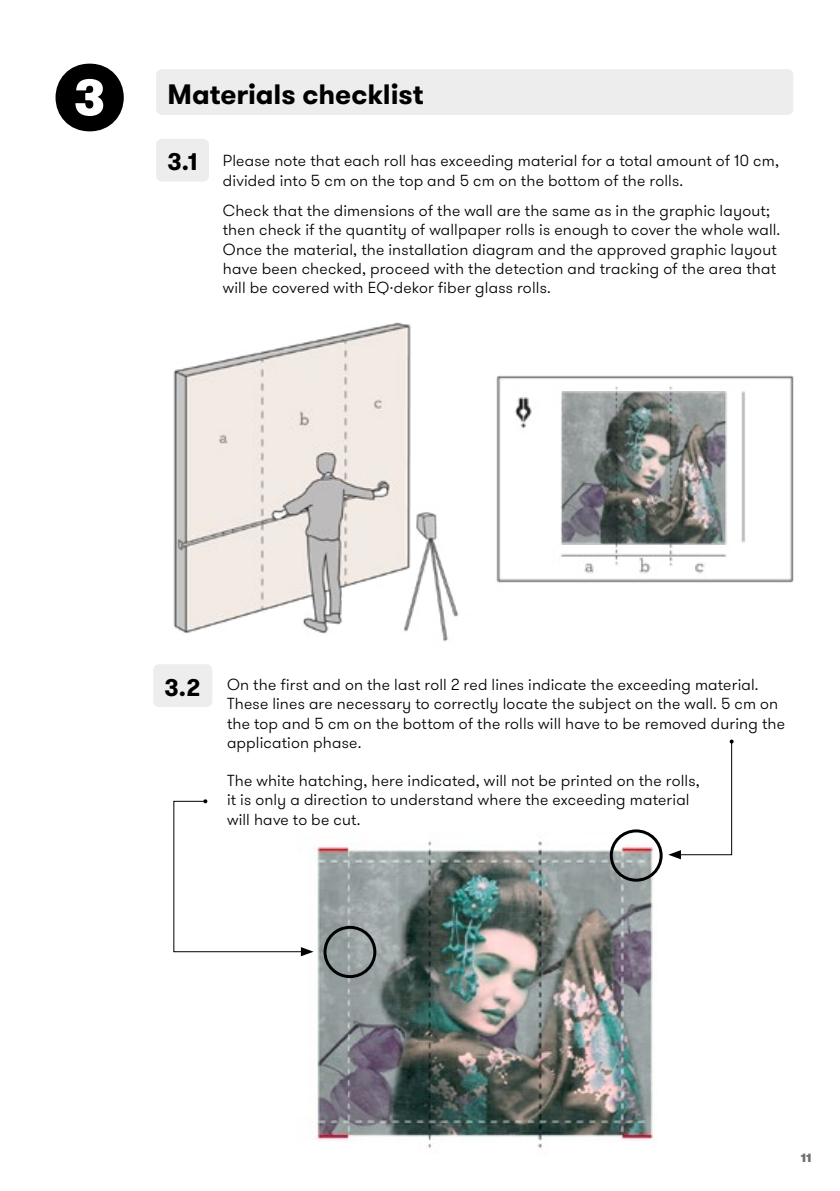
<style>
.page{position:relative;width:840px;height:1191px;background:#fff}
.page>*{position:absolute;margin:0;border:0;box-sizing:border-box;transform-origin:0 0}
.t1{font:700 28px "GT Walsheim";letter-spacing:-.005em;color:#000}
.t2{font:300 16px/19.2px "GT Walsheim";letter-spacing:.01em;color:#000}
.t3{font:900 12px "GT Walsheim";color:#706f6f}
.s1{font-weight:700;font-size:24px}
</style>
<div class="page">
<img style="left:301px;top:831px;width:362px;height:318px">
<div style="left:323px;top:926px;width:53px;height:52px;border:3px solid #000;border-radius:50%"></div>
<div style="left:609px;top:829px;width:53px;height:52px;border:3px solid #000;border-radius:50%"></div>
<svg style="left:173px;top:799px;width:140px;height:157px"></svg>
<svg style="left:668px;top:739px;width:65px;height:120px"></svg>
<div style="left:156px;top:69px;width:636px;height:46px;background:#ededed;border-radius:6px"></div>
<div style="left:156px;top:139px;width:53px;height:43px;background:#ededed;border-radius:6px"></div>
<div style="left:153px;top:664px;width:59px;height:43px;background:#ededed;border-radius:6px"></div>
<img style="left:173px;top:322px;width:286px;height:320px">
<img style="left:496px;top:375px;width:298px;height:208px">
<h1 class="t1" style="left:167px;top:75px;width:257px">Materials checklist</h1>
<p class="t2" style="left:223px;top:152px;width:557px;text-indent:-55px"><span class="s1">3.1</span> Please note that each roll has exceeding material for a total amount of 10 cm, divided into 5 cm on the top and 5 cm on the bottom of the rolls.</p>
<p class="t2" style="left:223px;top:201px;width:558px">Check that the dimensions of the wall are the same as in the graphic layout; then check if the quantity of wallpaper rolls is enough to cover the whole wall.<br>Once the material, the installation diagram and the approved graphic layout have been checked, proceed with the detection and tracking of the area that will be covered with EQ·dekor fiber glass rolls.</p>
<p class="t2" style="left:227px;top:675px;width:559px;text-indent:-62px"><span class="s1">3.2</span> On the first and on the last roll 2 red lines indicate the exceeding material.<br>These lines are necessary to correctly locate the subject on the wall. 5 cm on the top and 5 cm on the bottom of the rolls will have to be removed during the application phase.</p>
<p class="t2" style="left:227px;top:771px;width:474px">The white hatching, here indicated, will not be printed on the rolls, it is only a direction to understand where the exceeding material will have to be cut.</p>
<p class="t3" style="left:800px;top:1150px;width:12px">11</p>
</div>
